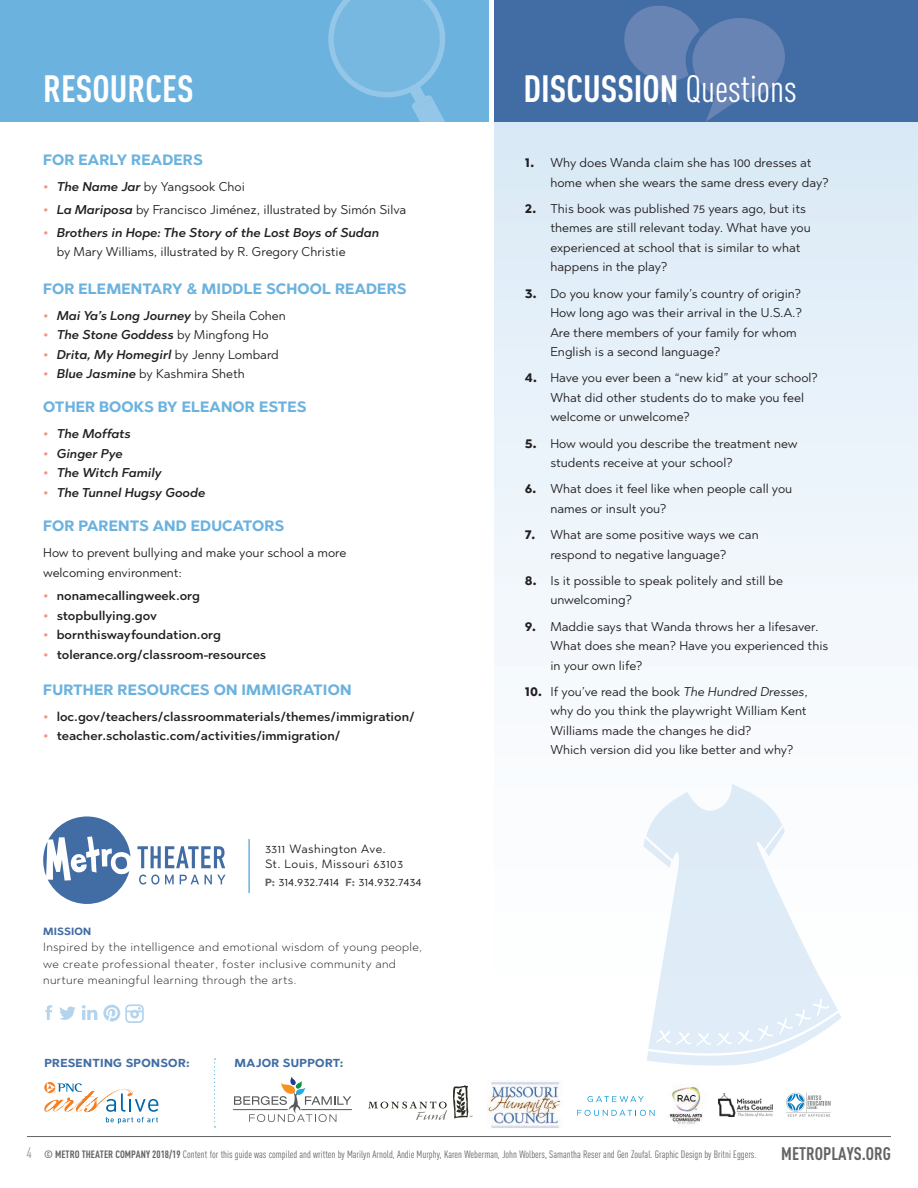
<style>
.page{position:relative;width:918px;height:1188px;background:#fff}
.page>*{position:absolute;margin:0;border:0;box-sizing:border-box;transform-origin:0 0}
.t1{font:700 37.5px "DIN Cond";color:#fff}
.t2{font:700 18px "DIN Cond";color:#636366}
.t3{font:700 15px "Abrade";letter-spacing:.01em;color:#6bb2df}
.t4{font:15px "DIN Cond";color:#939598}
.Guide_Body{font:12.75px/19.5px "Abrade";color:#231f20}
.t5{font:500 12.75px "Abrade";color:#231f20}
.t6{font:italic 500 12.75px "Abrade";color:#231f20}
.t7{font:300 12px/16.5px "Abrade";letter-spacing:.025em;color:#231f20}
.captions_2{font:12px "Abrade";letter-spacing:.025em;color:#231f20}
.captions_2-2{font:12px "Abrade";color:#231f20}
.t8{font:700 11.55px "Abrade";letter-spacing:.03em;color:#416ca4}
.captions_2-3{font:10.5px "DIN Cond";color:#636366}
.captions_2-4{font:700 10.5px "Abrade";letter-spacing:.01em;color:#416ca4}
.s1{font-weight:400}
.s2{font-weight:700;font-size:15px;color:#f59484}
.s3{font-weight:500;font-style:italic}
.s4{font-weight:700;font-style:normal;font-size:15px;color:#f59484}
.s5{font-weight:400;font-style:normal}
.s6{font-weight:700;font-size:10.5px;color:#636366}
.s7{font-weight:700;font-size:14.25px}
.s8{font-style:italic}
.s9{font-weight:700}
</style>
<div class="page">
<div style="left:0;top:0;width:488px;height:122px;background:#6bb2df"></div>
<svg style="left:137px;top:846px;width:88px;height:22px"></svg>
<svg style="left:139px;top:875px;width:20px;height:10px"></svg>
<svg style="left:165px;top:875px;width:9px;height:10px"></svg>
<svg style="left:180px;top:875px;width:19px;height:9px"></svg>
<svg style="left:205px;top:875px;width:21px;height:9px"></svg>
<svg style="left:43px;top:816px;width:88px;height:88px"></svg>
<hr style="left:27px;top:1136px;width:864px;height:1px;background:#636366">
<svg style="left:328px;top:0;width:117px;height:122px"></svg>
<svg style="left:495px;top:122px;width:423px;height:724px"></svg>
<div style="left:495px;top:0;width:423px;height:122px;background:#416ca4"></div>
<svg style="left:624px;top:5px;width:161px;height:117px"></svg>
<hr style="left:248px;top:839px;width:2px;height:54px;background:#6bb2df">
<svg style="left:644px;top:838px;width:2px;height:10px"></svg>
<svg style="left:647px;top:1013px;width:195px;height:53px"></svg>
<svg style="left:646px;top:784px;width:192px;height:274px;fill:#e0edf8"></svg>
<svg style="left:214px;top:1058px;width:1px;height:70px"></svg>
<img style="left:487px;top:1080px;width:76px;height:48px">
<svg style="left:368px;top:1101px;width:79px;height:19px"></svg>
<svg style="left:453px;top:1085px;width:19px;height:34px"></svg>
<hr style="left:233px;top:1109px;width:54px;height:1px;background:#57585a">
<hr style="left:301px;top:1109px;width:51px;height:1px;background:#57585a">
<svg style="left:234px;top:1077px;width:117px;height:45px"></svg>
<svg style="left:786px;top:1093px;width:45px;height:24px"></svg>
<hr style="left:786px;top:1113px;width:45px;height:1px;background:#939598">
<img style="left:719px;top:1093px;width:54px;height:23px">
<img style="left:668px;top:1086px;width:35px;height:40px">
<svg style="left:588px;top:1096px;width:56px;height:6px"></svg>
<svg style="left:577px;top:1110px;width:78px;height:6px"></svg>
<svg style="left:44px;top:1082px;width:114px;height:42px"></svg>
<svg style="left:59px;top:1006px;width:17px;height:14px"></svg>
<svg style="left:45px;top:1005px;width:7px;height:15px"></svg>
<svg style="left:82px;top:1005px;width:15px;height:15px"></svg>
<svg style="left:103px;top:1004px;width:41px;height:19px"></svg>
<p class="t1" style="left:43px;top:66px;width:152px">RESOURCES</p>
<p class="t1" style="left:523px;top:66px;width:275px">DISCUSSION <span class="s1">Questions</span></p>
<p class="t3" style="left:43px;top:149px;width:161px">FOR EARLY READERS</p>
<p class="Guide_Body" style="left:43px;top:176px;width:203px"><span class="s2">•</span> <span class="s3">The Name Jar</span> by Yangsook Choi</p>
<p class="Guide_Body" style="left:43px;top:199px;width:364px"><span class="s2">•</span> <span class="s3">La Mariposa</span> by Francisco Jiménez, illustrated by Simón Silva</p>
<p class="Guide_Body" style="left:57px;top:222px;width:324px;text-indent:-13px"><span class="s2">•</span> <span class="s3">Brothers in Hope: The Story of the Lost Boys of Sudan </span>by Mary Williams, illustrated by R. Gregory Christie</p>
<p class="t3" style="left:43px;top:278px;width:365px">FOR ELEMENTARY &amp; MIDDLE SCHOOL READERS</p>
<p class="t6" style="left:43px;top:307px;width:244px"><span class="s4">•</span> Mai Ya’s Long Journey <span class="s5">by Sheila Cohen</span></p>
<p class="t6" style="left:43px;top:326px;width:227px"><span class="s4">•</span> The Stone Goddess <span class="s5">by Mingfong Ho</span></p>
<p class="t6" style="left:43px;top:346px;width:237px"><span class="s4">•</span> Drita, My Homegirl <span class="s5">by Jenny Lombard</span></p>
<p class="Guide_Body" style="left:43px;top:364px;width:203px"><span class="s2">•</span> <span class="s3">Blue Jasmine</span> by Kashmira Sheth</p>
<p class="t3" style="left:43px;top:397px;width:265px">OTHER BOOKS BY ELEANOR ESTES</p>
<p class="t6" style="left:43px;top:425px;width:89px"><span class="s4">•</span> The Moffats</p>
<p class="t6" style="left:43px;top:445px;width:81px"><span class="s4">•</span> Ginger Pye</p>
<p class="t6" style="left:43px;top:464px;width:120px"><span class="s4">•</span> The Witch Family</p>
<p class="t6" style="left:43px;top:484px;width:164px"><span class="s4">•</span> The Tunnel Hugsy Goode</p>
<p class="t3" style="left:43px;top:516px;width:243px">FOR PARENTS AND EDUCATORS</p>
<p class="Guide_Body" style="left:43px;top:543px;width:305px">How to prevent bullying and make your school a more welcoming environment:</p>
<p class="t5" style="left:43px;top:587px;width:158px"><span class="s2">•</span> nonamecallingweek.org</p>
<p class="t5" style="left:43px;top:607px;width:115px"><span class="s2">•</span> stopbullying.gov</p>
<p class="t5" style="left:43px;top:626px;width:179px"><span class="s2">•</span> bornthiswayfoundation.org</p>
<p class="t5" style="left:43px;top:646px;width:225px"><span class="s2">•</span> tolerance.org/classroom-resources</p>
<p class="t3" style="left:43px;top:679px;width:310px">FURTHER RESOURCES ON IMMIGRATION</p>
<p class="t5" style="left:43px;top:708px;width:373px"><span class="s2">•</span> loc.gov/teachers/classroommaterials/themes/immigration/</p>
<p class="t5" style="left:43px;top:727px;width:299px"><span class="s2">•</span> teacher.scholastic.com/activities/immigration/</p>
<p class="captions_2" style="left:265px;top:841px;width:122px">3311 Washington Ave.</p>
<p class="captions_2" style="left:265px;top:856px;width:140px">St. Louis, Missouri 63103</p>
<p class="captions_2-2" style="left:265px;top:874px;width:158px"><span class="s6">P:</span> 314.932.7414 <span class="s6">F:</span> 314.932.7434</p>
<p class="captions_2-4" style="left:43px;top:924px;width:49px">MISSION</p>
<p class="t7" style="left:43px;top:938px;width:381px">Inspired by the intelligence and emotional wisdom of young people, we create professional theater, foster inclusive community and nurture meaningful learning through the arts.</p>
<p class="t8" style="left:44px;top:1055px;width:147px">PRESENTING SPONSOR:</p>
<p class="t8" style="left:235px;top:1055px;width:110px">MAJOR SUPPORT:</p>
<p class="Guide_Body" style="left:550px;top:153px;width:280px;text-indent:-26px"><span class="s7">1.</span> Why does Wanda claim she has 100 dresses at home when she wears the same dress every day?</p>
<p class="Guide_Body" style="left:550px;top:199px;width:262px;text-indent:-26px"><span class="s7">2.</span> This book was published 75 years ago, but its themes are still relevant today. What have you experienced at school that is similar to what happens in the play?</p>
<p class="Guide_Body" style="left:550px;top:283px;width:253px;text-indent:-26px"><span class="s7">3.</span> Do you know your family’s country of origin?<br>How long ago was their arrival in the U.S.A.?<br>Are there members of your family for whom English is a second language?</p>
<p class="Guide_Body" style="left:550px;top:368px;width:269px;text-indent:-26px"><span class="s7">4.</span> Have you ever been a “new kid” at your school?<br>What did other students do to make you feel welcome or unwelcome?</p>
<p class="Guide_Body" style="left:550px;top:433px;width:249px;text-indent:-26px"><span class="s7">5.</span> How would you describe the treatment new students receive at your school?</p>
<p class="Guide_Body" style="left:550px;top:479px;width:243px;text-indent:-26px"><span class="s7">6.</span> What does it feel like when people call you names or insult you?</p>
<p class="Guide_Body" style="left:525px;top:525px;width:235px;text-align:center"><span class="s7">7.</span> What are some positive ways we can respond to negative language?</p>
<p class="Guide_Body" style="left:550px;top:571px;width:234px;text-indent:-26px"><span class="s7">8.</span> Is it possible to speak politely and still be unwelcoming?</p>
<p class="Guide_Body" style="left:550px;top:616px;width:280px;text-indent:-26px"><span class="s7">9.</span> Maddie says that Wanda throws her a lifesaver.<br>What does she mean? Have you experienced this in your own life?</p>
<p class="Guide_Body" style="left:550px;top:682px;width:259px;text-indent:-26px"><span class="s7">10.</span> If you’ve read the book <span class="s8">The Hundred Dresses</span>, why do you think the playwright William Kent Williams made the changes he did?<br>Which version did you like better and why?</p>
<p class="t4" style="left:27px;top:1144px;width:7px">4</p>
<p class="captions_2-3" style="left:44px;top:1148px;width:714px"><span class="s9">© METRO THEATER COMPANY 2018/19</span> Content for this guide was compiled and written by Marilyn Arnold, Andie Murphy, Karen Weberman, John Wolbers, Samantha Reser and Gen Zoufal. Graphic Design by Britni Eggers.</p>
<p class="t2" style="left:781px;top:1143px;width:111px">METROPLAYS.ORG</p>
</div>
